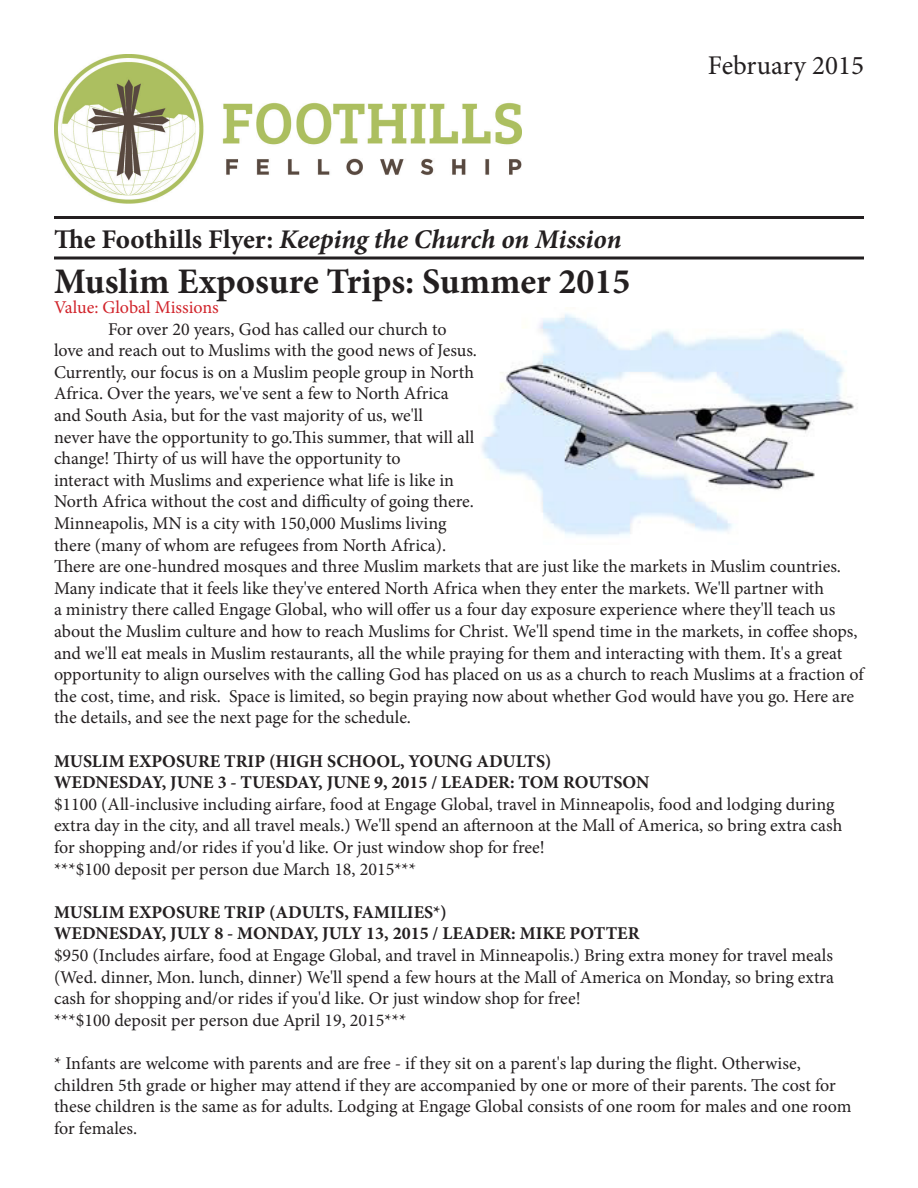
<style>
.page{position:relative;width:918px;height:1188px;background:#fff}
.page>*{position:absolute;margin:0;border:0;box-sizing:border-box;transform-origin:0 0}
.t1{font:700 36px "Minion Pro";color:#231f20}
.t2{font:italic 700 27px "Minion Pro";letter-spacing:-.005em;color:#231f20}
.t3{font:27px "Minion Pro";color:#231f20}
.t4{font:18px/21.6px "Minion Pro";color:#231f20}
.t5{font:700 18px/21.6px "Minion Pro";color:#231f20}
.t6{font:18px "Minion Pro";letter-spacing:-.005em;color:#d1232a}
.s1{font-style:normal}
</style>
<div class="page">
<img style="left:481px;top:313px;width:373px;height:224px">
<img style="left:55px;top:54px;width:466px;height:150px">
<hr style="left:54px;top:216px;width:810px;height:3px;background:#231f20">
<svg style="left:54px;top:256px;width:810px;height:4px;background:#595657"></svg>
<h2 class="t2" style="left:54px;top:220px;width:569px"><span class="s1">The Foothills Flyer:</span> Keeping the Church on Mission</h2>
<h2 class="t3" style="left:708px;top:47px;width:158px">February 2015</h2>
<h1 class="t1" style="left:54px;top:256px;width:578px">Muslim Exposure Trips: Summer 2015</h1>
<p class="t6" style="left:54px;top:295px;width:166px">Value: Global Missions</p>
<p class="t4" style="left:54px;top:318px;width:811px;text-indent:54px">For over 20 years, God has called our church to<br>love and reach out to Muslims with the good news of Jesus.<br>Currently, our focus is on a Muslim people group in North<br>Africa. Over the years, we've sent a few to North Africa<br>and South Asia, but for the vast majority of us, we'll<br>never have the opportunity to go.This summer, that will all<br>change! Thirty of us will have the opportunity to<br>interact with Muslims and experience what life is like in<br>North Africa without the cost and difficulty of going there.<br>Minneapolis, MN is a city with 150,000 Muslims living<br>there (many of whom are refugees from North Africa).<br>There are one-hundred mosques and three Muslim markets that are just like the markets in Muslim countries.<br>Many indicate that it feels like they've entered North Africa when they enter the markets. We'll partner with<br>a ministry there called Engage Global, who will offer us a four day exposure experience where they'll teach us about the Muslim culture and how to reach Muslims for Christ. We'll spend time in the markets, in coffee shops, and we'll eat meals in Muslim restaurants, all the while praying for them and interacting with them. It's a great opportunity to align ourselves with the calling God has placed on us as a church to reach Muslims at a fraction of the cost, time, and risk. Space is limited, so begin praying now about whether God would have you go. Here are the details, and see the next page for the schedule.</p>
<p class="t5" style="left:54px;top:750px;width:597px">MUSLIM EXPOSURE TRIP (HIGH SCHOOL, YOUNG ADULTS)<br>WEDNESDAY, JUNE 3 - TUESDAY, JUNE 9, 2015 / LEADER: TOM ROUTSON</p>
<p class="t4" style="left:54px;top:793px;width:790px">$1100 (All-inclusive including airfare, food at Engage Global, travel in Minneapolis, food and lodging during extra day in the city, and all travel meals.) We'll spend an afternoon at the Mall of America, so bring extra cash for shopping and/or rides if you'd like. Or just window shop for free!<br>***$100 deposit per person due March 18, 2015***</p>
<p class="t5" style="left:54px;top:901px;width:587px">MUSLIM EXPOSURE TRIP (ADULTS, FAMILIES*)<br>WEDNESDAY, JULY 8 - MONDAY, JULY 13, 2015 / LEADER: MIKE POTTER</p>
<p class="t4" style="left:54px;top:945px;width:782px">$950 (Includes airfare, food at Engage Global, and travel in Minneapolis.) Bring extra money for travel meals (Wed. dinner, Mon. lunch, dinner) We'll spend a few hours at the Mall of America on Monday, so bring extra cash for shopping and/or rides if you'd like. Or just window shop for free!<br>***$100 deposit per person due April 19, 2015***</p>
<p class="t4" style="left:54px;top:1053px;width:799px">* Infants are welcome with parents and are free - if they sit on a parent's lap during the flight. Otherwise, children 5th grade or higher may attend if they are accompanied by one or more of their parents. The cost for these children is the same as for adults. Lodging at Engage Global consists of one room for males and one room for females.</p>
</div>
